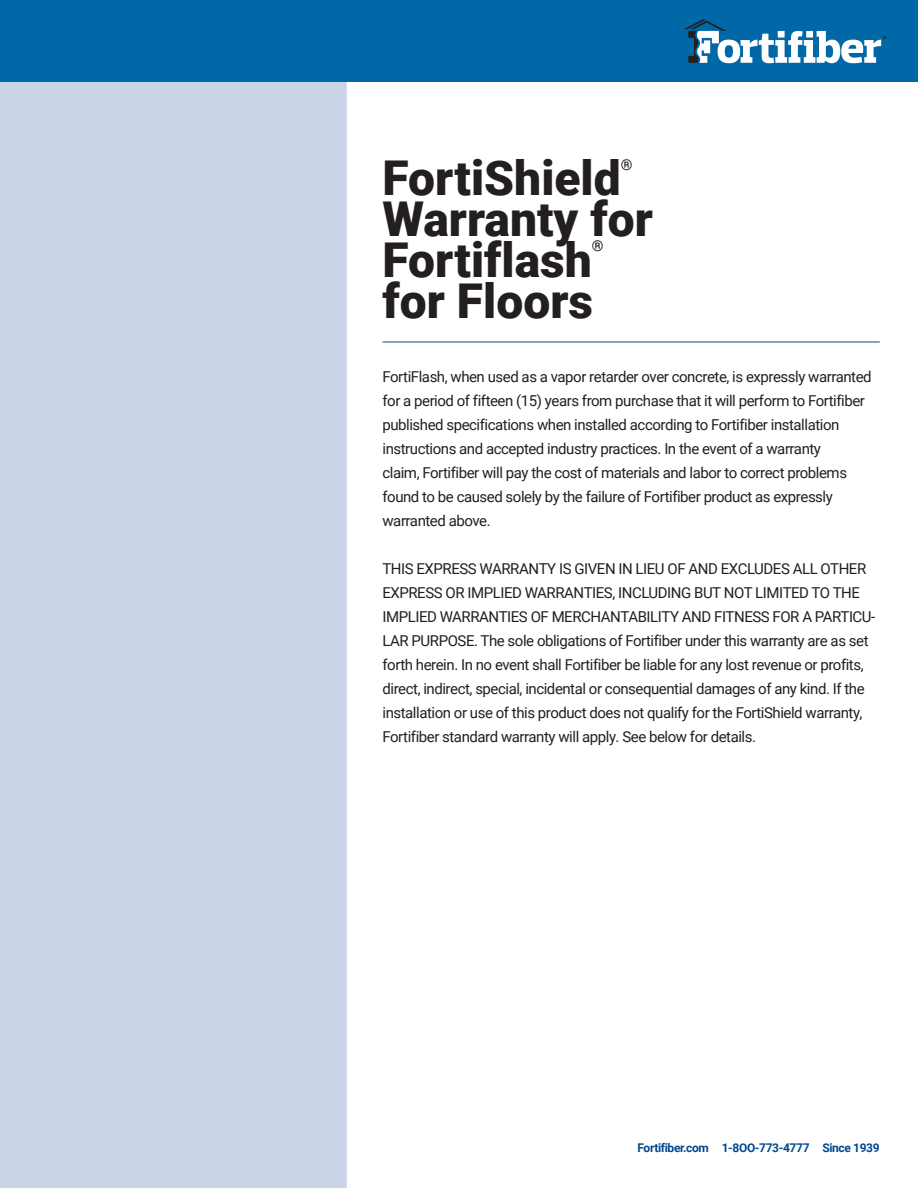
<style>
.page{position:relative;width:918px;height:1188px;background:#fff}
.page>*{position:absolute;margin:0;border:0;box-sizing:border-box;transform-origin:0 0}
.t1{font:900 48px/40.8px "Roboto";color:#231f20}
.t2{font:15px/24px "Roboto";letter-spacing:-.03em;color:#231f20}
.t3{font:900 15px "Roboto";color:#231f20}
.t4{font:700 12px "Roboto";letter-spacing:-.03em;color:#004a8f}
</style>
<div class="page">
<div style="left:0;top:81px;width:347px;height:1107px;background:#cbd3e7"></div>
<div style="left:0;top:0;width:918px;height:81px;background:#0068a7"></div>
<svg style="left:684px;top:19px;width:202px;height:44px"></svg>
<hr style="left:382px;top:342px;width:498px;height:1px;background:#004a8f">
<h1 class="t1" style="left:382px;top:156px;width:240px">FortiShield</h1>
<p class="t3" style="left:621px;top:154px;width:13px">®</p>
<h1 class="t1" style="left:382px;top:197px;width:272px">Warranty for<br>Fortiflash</h1>
<p class="t3" style="left:592px;top:236px;width:13px">®</p>
<h1 class="t1" style="left:382px;top:278px;width:212px">for Floors</h1>
<p class="t2" style="left:382px;top:365px;width:491px">FortiFlash, when used as a vapor retarder over concrete, is expressly warranted for a period of fifteen (15) years from purchase that it will perform to Fortifiber published specifications when installed according to Fortifiber installation instructions and accepted industry practices. In the event of a warranty<br>claim, Fortifiber will pay the cost of materials and labor to correct problems found to be caused solely by the failure of Fortifiber product as expressly warranted above.</p>
<p class="t2" style="left:382px;top:557px;width:494px">THIS EXPRESS WARRANTY IS GIVEN IN LIEU OF AND EXCLUDES ALL OTHER EXPRESS OR IMPLIED WARRANTIES, INCLUDING BUT NOT LIMITED TO THE IMPLIED WARRANTIES OF MERCHANTABILITY AND FITNESS FOR A PARTICU-LAR PURPOSE. The sole obligations of Fortifiber under this warranty are as set forth herein. In no event shall Fortifiber be liable for any lost revenue or profits, direct, indirect, special, incidental or consequential damages of any kind. If the installation or use of this product does not qualify for the FortiShield warranty, Fortifiber standard warranty will apply. See below for details.</p>
<p class="t4" style="left:638px;top:1139px;width:244px">Fortifiber.com 1-8OO-773-4777 Since 1939</p>
</div>
